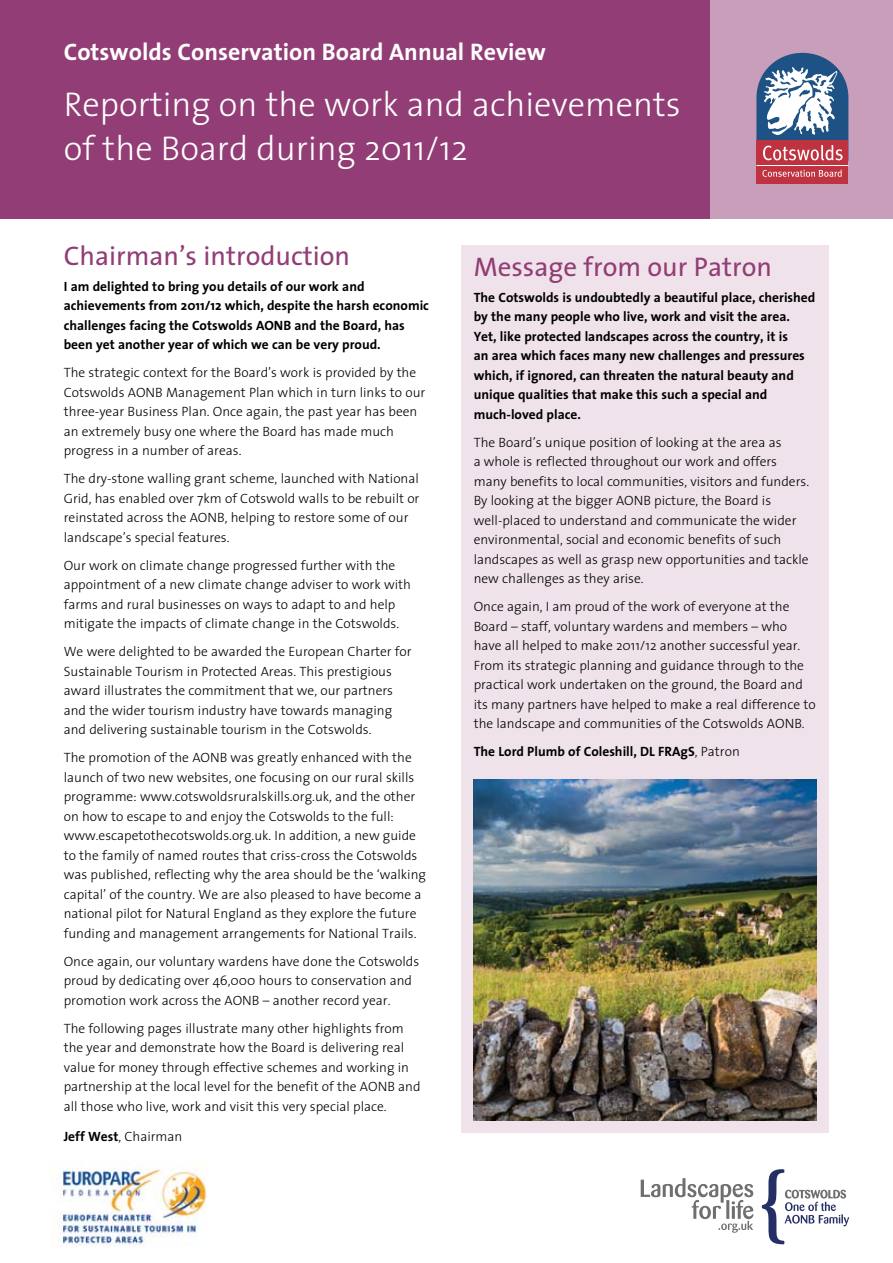
<style>
.page{position:relative;width:893px;height:1263px;background:#fff}
.page>*{position:absolute;margin:0;border:0;box-sizing:border-box;transform-origin:0 0}
.t1{font:300 34.5px/43.5px "The Sans";color:#fff}
.t2{font:27px "The Sans";color:#923d75}
.t3{font:700 24px "The Sans";color:#fff}
.t4{font:300 13.5px/19.5px "The Sans";color:#000}
.t5{font:700 13.5px/19.5px "The Sans";color:#000}
.s1{font-weight:700}
.s2{font-weight:300}
</style>
<div class="page">
<div style="left:0;top:0;width:893px;height:219px;background:#923d75"></div>
<div style="left:710px;top:0;width:183px;height:219px;background:#c99eba"></div>
<div style="left:756px;top:141px;width:92px;height:43px;background:#bf3240"></div>
<svg style="left:756px;top:53px;width:92px;height:124px"></svg>
<svg style="left:762px;top:1169px;width:87px;height:75px"></svg>
<svg style="left:641px;top:1178px;width:112px;height:55px"></svg>
<img style="left:51px;top:1159px;width:157px;height:87px">
<div style="left:461px;top:245px;width:368px;height:888px;background:#efe2ea"></div>
<img style="left:474px;top:779px;width:343px;height:342px">
<h3 class="t3" style="left:64px;top:32px;width:484px">Cotswolds Conservation Board Annual Review</h3>
<h1 class="t1" style="left:64px;top:82px;width:618px">Reporting on the work and achievements of the Board during 2011/12</h1>
<h2 class="t2" style="left:64px;top:234px;width:288px">Chairman’s introduction</h2>
<p class="t5" style="left:64px;top:276px;width:367px">I am delighted to bring you details of our work and achievements from 2011/12 which, despite the harsh economic challenges facing the Cotswolds AONB and the Board, has been yet another year of which we can be very proud.</p>
<p class="t4" style="left:64px;top:363px;width:363px">The strategic context for the Board’s work is provided by the Cotswolds AONB Management Plan which in turn links to our three-year Business Plan. Once again, the past year has been an extremely busy one where the Board has made much progress in a number of areas.</p>
<p class="t4" style="left:64px;top:469px;width:357px">The dry-stone walling grant scheme, launched with National Grid, has enabled over 7km of Cotswold walls to be rebuilt or reinstated across the AONB, helping to restore some of our landscape’s special features.</p>
<p class="t4" style="left:64px;top:555px;width:349px">Our work on climate change progressed further with the appointment of a new climate change adviser to work with farms and rural businesses on ways to adapt to and help mitigate the impacts of climate change in the Cotswolds.</p>
<p class="t4" style="left:64px;top:642px;width:349px">We were delighted to be awarded the European Charter for Sustainable Tourism in Protected Areas. This prestigious award illustrates the commitment that we, our partners and the wider tourism industry have towards managing and delivering sustainable tourism in the Cotswolds.</p>
<p class="t4" style="left:64px;top:748px;width:364px">The promotion of the AONB was greatly enhanced with the launch of two new websites, one focusing on our rural skills programme: www.cotswoldsruralskills.org.uk, and the other on how to escape to and enjoy the Cotswolds to the full: www.escapetothecotswolds.org.uk. In addition, a new guide to the family of named routes that criss-cross the Cotswolds was published, reflecting why the area should be the ‘walking capital’ of the country. We are also pleased to have become a national pilot for Natural England as they explore the future funding and management arrangements for National Trails.</p>
<p class="t4" style="left:64px;top:951px;width:357px">Once again, our voluntary wardens have done the Cotswolds proud by dedicating over 46,000 hours to conservation and promotion work across the AONB – another record year.</p>
<p class="t4" style="left:64px;top:1018px;width:358px">The following pages illustrate many other highlights from the year and demonstrate how the Board is delivering real value for money through effective schemes and working in partnership at the local level for the benefit of the AONB and all those who live, work and visit this very special place.</p>
<p class="t4" style="left:64px;top:1126px;width:120px"><span class="s1">Jeff West</span>, Chairman</p>
<h2 class="t2" style="left:474px;top:244px;width:300px">Message from our Patron</h2>
<p class="t5" style="left:474px;top:287px;width:343px">The Cotswolds is undoubtedly a beautiful place, cherished by the many people who live, work and visit the area.<br>Yet, like protected landscapes across the country, it is<br>an area which faces many new challenges and pressures which, if ignored, can threaten the natural beauty and unique qualities that make this such a special and much-loved place.</p>
<p class="t4" style="left:474px;top:432px;width:337px">The Board’s unique position of looking at the area as<br>a whole is reflected throughout our work and offers many benefits to local communities, visitors and funders.<br>By looking at the bigger AONB picture, the Board is well-placed to understand and communicate the wider environmental, social and economic benefits of such landscapes as well as grasp new opportunities and tackle new challenges as they arise.</p>
<p class="t4" style="left:474px;top:596px;width:344px">Once again, I am proud of the work of everyone at the Board – staff, voluntary wardens and members – who have all helped to make 2011/12 another successful year.<br>From its strategic planning and guidance through to the practical work undertaken on the ground, the Board and its many partners have helped to make a real difference to the landscape and communities of the Cotswolds AONB.</p>
<p class="t5" style="left:474px;top:741px;width:268px">The Lord Plumb of Coleshill, DL FRAgS<span class="s2">, Patron</span></p>
</div>
